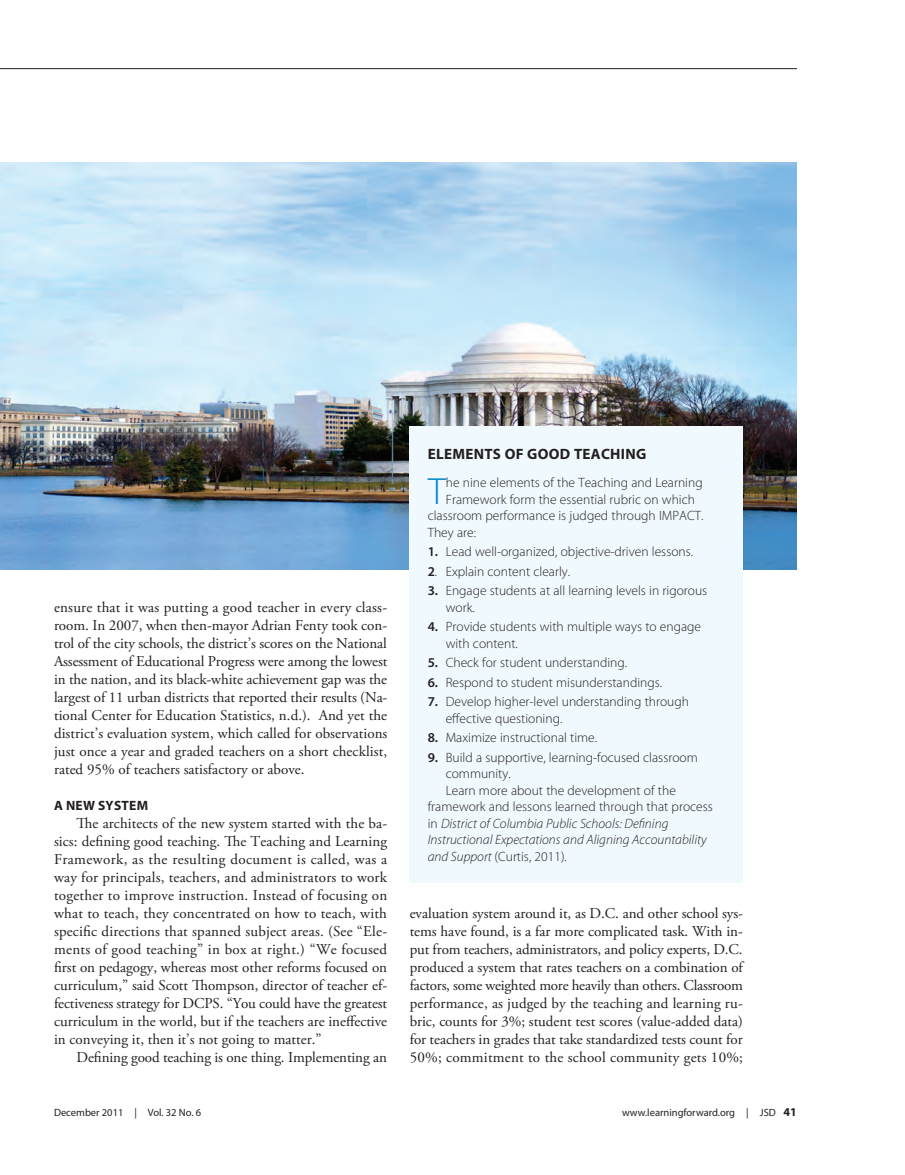
<style>
.page{position:relative;width:905px;height:1175px;background:#fff}
.page>*{position:absolute;margin:0;border:0;box-sizing:border-box;transform-origin:0 0}
.box{font:300 37.95px "Myriad Pro";color:#0085cb}
.body{font:15px/18px "Adobe Garamond Pro";color:#231f20;text-align:justify}
.box-2{font:700 15px "Myriad Pro";letter-spacing:.02em;color:#231f20}
.box-3{font:300 13.5px/16.5px "Myriad Pro";color:#231f20}
.box-4{font:italic 300 13.5px/16.5px "Myriad Pro";color:#231f20}
.subhead{font:700 13.5px "Myriad Pro";letter-spacing:.02em;color:#231f20}
.t1{font:10.5px "Myriad Pro";color:#231f20}
.s1{font-weight:600}
.s2{font-style:normal}
.s3{font-weight:700;font-size:12px}
</style>
<div class="page">
<hr style="left:0;top:68px;width:797px;height:1px;background:#231f20">
<img style="left:0;top:162px;width:797px;height:407px">
<div style="left:410px;top:425px;width:332px;height:457px;background:#f0f9fd"></div>
<p class="body" style="left:54px;top:599px;width:335px">ensure that it was putting a good teacher in every class&shy;room. In 2007, when then-mayor Adrian Fenty took con&shy;trol of the city schools, the district’s scores on the National Assessment of Educational Progress were among the lowest in the nation, and its black-white achievement gap was the largest of 11 urban districts that reported their results (Na&shy;tional Center for Education Statistics, n.d.). And yet the district’s evaluation system, which called for observations just once a year and graded teachers on a short checklist, rated 95% of teachers satisfactory or above.</p>
<p class="subhead" style="left:54px;top:798px;width:96px">A NEW SYSTEM</p>
<p class="body" style="left:54px;top:815px;width:335px;text-indent:22px">The architects of the new system started with the ba&shy;sics: defining good teaching. The Teaching and Learning Framework, as the resulting document is called, was a way for principals, teachers, and administrators to work together to improve instruction. Instead of focusing on what to teach, they concentrated on how to teach, with specific directions that spanned subject areas. (See “Ele&shy;ments of good teaching” in box at right.) “We focused first on pedagogy, whereas most other reforms focused on curriculum,” said Scott Thompson, director of teacher ef&shy;fectiveness strategy for DCPS. “You could have the greatest curriculum in the world, but if the teachers are ineffective in conveying it, then it’s not going to matter.”</p>
<p class="body" style="left:76px;top:1049px;width:312px">Defining good teaching is one thing. Implementing an</p>
<p class="box-2" style="left:428px;top:445px;width:220px">ELEMENTS OF GOOD TEACHING</p>
<p class="box" style="left:428px;top:470px;width:19px">T</p>
<p class="box-3" style="left:446px;top:474px;width:258px">he nine elements of the Teaching and Learning</p>
<p class="box-3" style="left:446px;top:491px;width:251px">Framework form the essential rubric on which</p>
<p class="box-3" style="left:427px;top:507px;width:277px">classroom performance is judged through IMPACT.</p>
<p class="box-3" style="left:427px;top:524px;width:50px">They are:</p>
<p class="box-3" style="left:427px;top:543px;width:267px"><span class="s1">1.</span> Lead well-organized, objective-driven lessons.</p>
<p class="box-3" style="left:428px;top:563px;width:144px"><span class="s1">2</span>. Explain content clearly.</p>
<p class="box-3" style="left:446px;top:582px;width:263px;text-indent:-18px"><span class="s1">3.</span> Engage students at all learning levels in rigorous work.</p>
<p class="box-3" style="left:446px;top:618px;width:257px;text-indent:-18px"><span class="s1">4.</span> Provide students with multiple ways to engage with content.</p>
<p class="box-3" style="left:428px;top:654px;width:201px"><span class="s1">5.</span> Check for student understanding.</p>
<p class="box-3" style="left:428px;top:674px;width:236px"><span class="s1">6.</span> Respond to student misunderstandings.</p>
<p class="box-3" style="left:446px;top:693px;width:245px;text-indent:-18px"><span class="s1">7.</span> Develop higher-level understanding through effective questioning.</p>
<p class="box-3" style="left:428px;top:729px;width:171px"><span class="s1">8.</span> Maximize instructional time.</p>
<p class="box-3" style="left:446px;top:749px;width:253px;text-indent:-18px"><span class="s1">9.</span> Build a supportive, learning-focused classroom community.</p>
<p class="box-4" style="left:428px;top:782px;width:286px;text-indent:18px"><span class="s2">Learn more about the development of the framework and lessons learned through that process in</span> District of Columbia Public Schools: Defining Instructional Expectations and Aligning Accountability and Support <span class="s2">(Curtis, 2011).</span></p>
<p class="body" style="left:410px;top:905px;width:335px">evaluation system around it, as D.C. and other school sys&shy;tems have found, is a far more complicated task. With in&shy;put from teachers, administrators, and policy experts, D.C. produced a system that rates teachers on a combination of factors, some weighted more heavily than others. Classroom performance, as judged by the teaching and learning ru&shy;bric, counts for 3%; student test scores (value-added data) for teachers in grades that take standardized tests count for 50%; commitment to the school community gets 10%;</p>
<p class="t1" style="left:54px;top:1107px;width:149px">December 2011 | Vol. 32 No. 6</p>
<p class="t1" style="left:622px;top:1107px;width:176px">www.learningforward.org | JSD <span class="s3">41</span></p>
</div>
